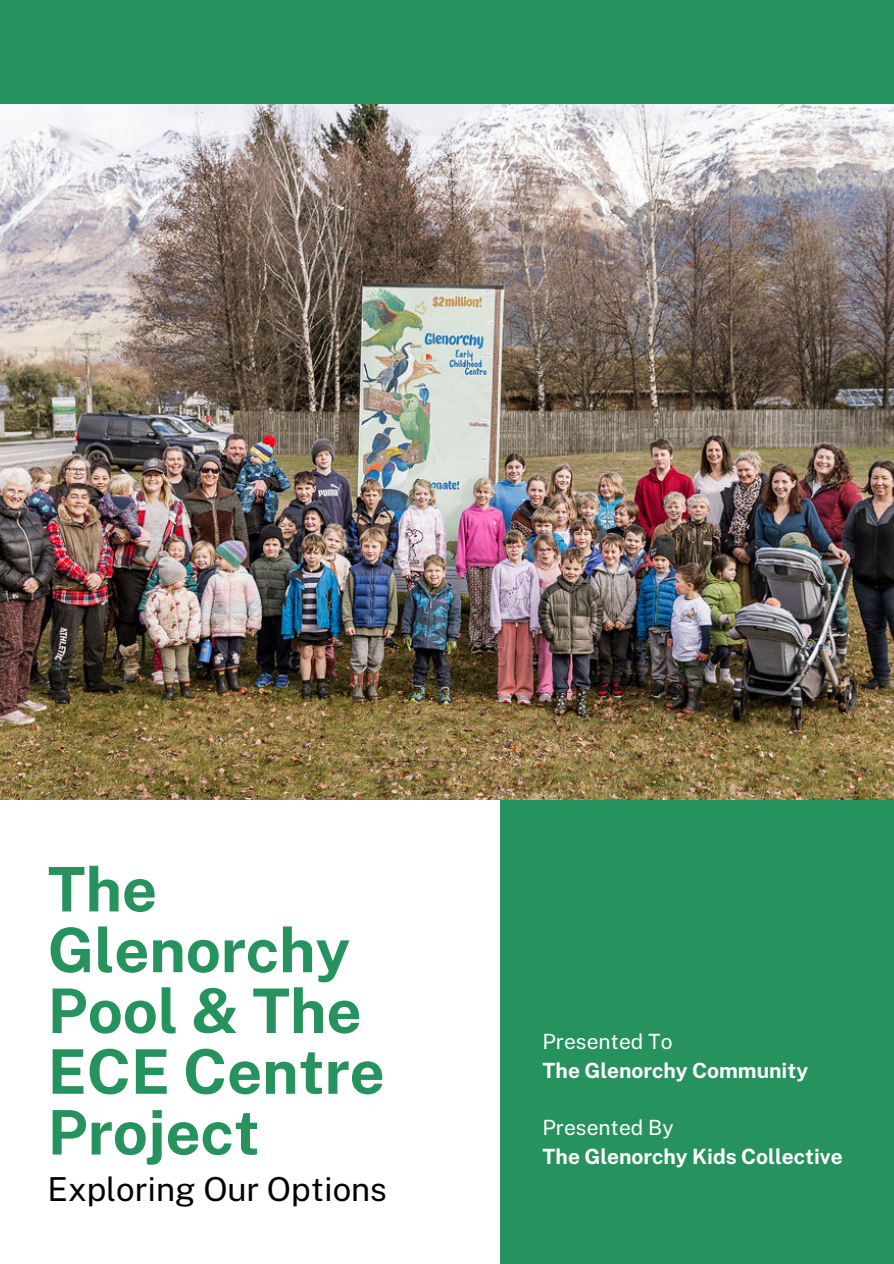
<style>
.page{position:relative;width:894px;height:1264px;background:#fff}
.page>*{position:absolute;margin:0;border:0;box-sizing:border-box;transform-origin:0 0}
.t1{font:700 61.5px/60.8px "Public Sans";color:#26925e}
.t2{font:33px "Public Sans";color:#000}
.t3{font:700 21px "Public Sans";color:#fff}
.t4{font:21px "Public Sans";color:#fff}
</style>
<div class="page">
<div style="left:0;top:0;width:893px;height:525px;background:#26925e"></div>
<div style="left:500px;top:776px;width:393px;height:487px;background:#26925e"></div>
<img style="left:0;top:104px;width:893px;height:695px">
<p class="t1" style="left:48px;top:858px;width:338px">The<br>Glenorchy<br>Pool &amp; The<br>ECE Centre<br>Project</p>
<p class="t2" style="left:48px;top:1169px;width:341px">Exploring Our Options</p>
<p class="t4" style="left:542px;top:1028px;width:131px">Presented To</p>
<p class="t3" style="left:542px;top:1058px;width:267px">The Glenorchy Community</p>
<h1 class="t4" style="left:542px;top:1114px;width:132px">Presented By</h1>
<h2 class="t3" style="left:542px;top:1144px;width:301px">The Glenorchy Kids Collective</h2>
</div>
